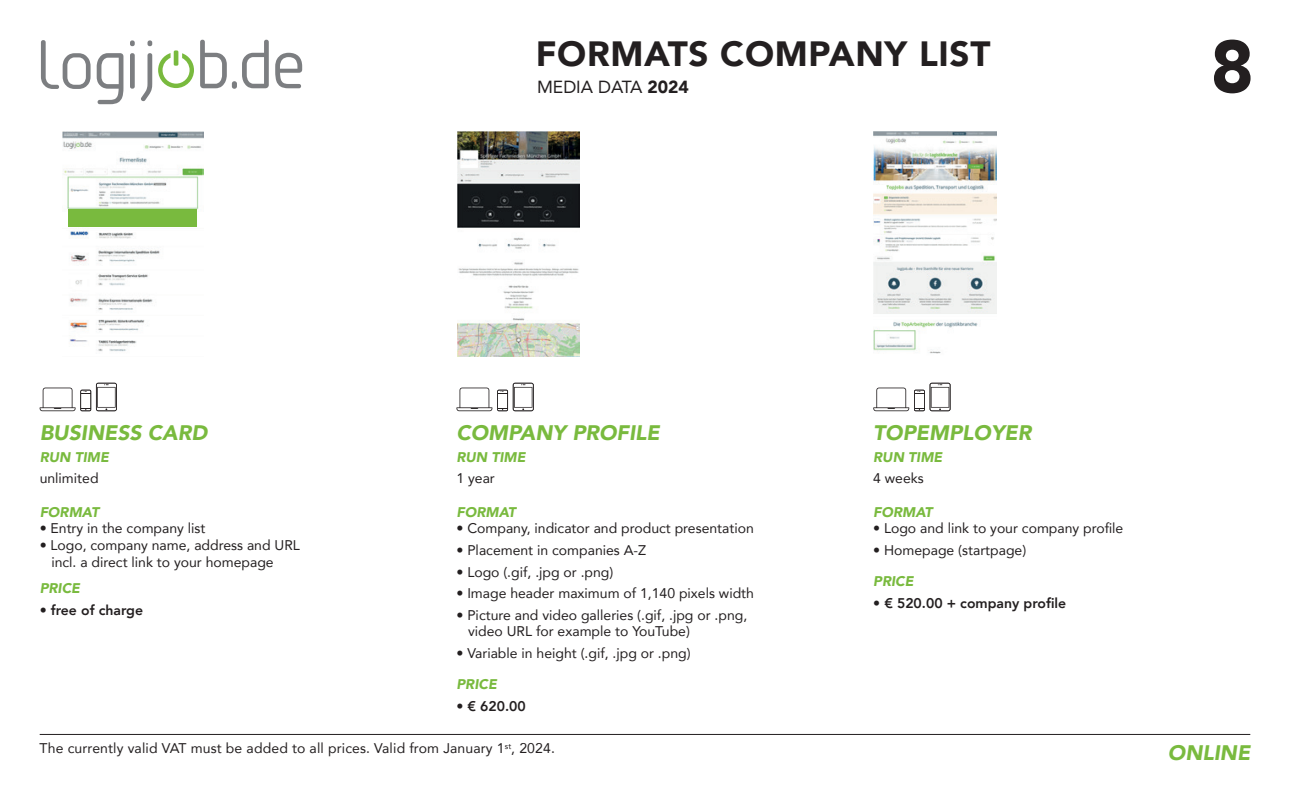
<style>
.page{position:relative;width:1290px;height:794px;background:#fff}
.page>*{position:absolute;margin:0;border:0;box-sizing:border-box;transform-origin:0 0}
.t1{font:900 73.5px "Avenir";color:#231f20}
.t2{font:900 35px "Avenir";letter-spacing:.02em;color:#231f20}
.t3{font:italic 900 21px "Avenir";color:#79ba3e}
.t4{font:17.5px "Avenir";color:#231f20}
.t5{font:14px/16.6px "Avenir";color:#231f20}
.t6{font:italic 900 14px "Avenir";color:#79ba3e}
.t7{font:800 14px "Avenir";color:#231f20}
.s1{font-weight:900}
</style>
<div class="page">
<hr style="left:40px;top:734px;width:1210px;height:1px;background:#231f20">
<svg style="left:97px;top:53px;width:26px;height:51px"></svg>
<svg style="left:130px;top:40px;width:5px;height:6px"></svg>
<svg style="left:130px;top:53px;width:5px;height:36px"></svg>
<svg style="left:147px;top:40px;width:5px;height:6px"></svg>
<svg style="left:141px;top:53px;width:11px;height:48px"></svg>
<svg style="left:200px;top:40px;width:69px;height:49px"></svg>
<svg style="left:275px;top:53px;width:27px;height:35px"></svg>
<svg style="left:41px;top:40px;width:50px;height:49px"></svg>
<svg style="left:158px;top:53px;width:36px;height:35px"></svg>
<hr style="left:174px;top:50px;width:4px;height:16px;background:#79ba3e;border-radius:2px">
<svg style="left:456px;top:383px;width:78px;height:28px"></svg>
<svg style="left:40px;top:383px;width:77px;height:28px"></svg>
<img style="left:62px;top:131px;width:141px;height:221px">
<img style="left:458px;top:131px;width:121px;height:226px">
<img style="left:873px;top:131px;width:123px;height:223px">
<div style="left:69px;top:210px;width:128px;height:17px;background:#79ba3e"></div>
<svg style="left:873px;top:383px;width:77px;height:28px"></svg>
<h2 class="t2" style="left:536px;top:24px;width:456px">FORMATS COMPANY LIST</h2>
<p class="t4" style="left:537px;top:73px;width:153px">MEDIA DATA <span class="s1">2024</span></p>
<h1 class="t1" style="left:1210px;top:4px;width:45px">8</h1>
<h3 class="t3" style="left:456px;top:415px;width:205px">COMPANY PROFILE</h3>
<p class="t6" style="left:456px;top:445px;width:71px">RUN TIME</p>
<p class="t5" style="left:456px;top:470px;width:40px">1 year</p>
<p class="t6" style="left:456px;top:500px;width:61px">FORMAT</p>
<p class="t5" style="left:456px;top:520px;width:299px">• Company, indicator and product presentation</p>
<p class="t5" style="left:456px;top:541px;width:191px">• Placement in companies A-Z</p>
<p class="t5" style="left:456px;top:563px;width:158px">• Logo (.gif, .jpg or .png)</p>
<p class="t5" style="left:456px;top:584px;width:299px">• Image header maximum of 1,140 pixels width</p>
<p class="t5" style="left:468px;top:606px;width:281px;text-indent:-12px">• Picture and video galleries (.gif, .jpg or .png, video URL for example to YouTube)</p>
<p class="t5" style="left:456px;top:644px;width:236px">• Variable in height (.gif, .jpg or .png)</p>
<p class="t6" style="left:456px;top:673px;width:42px">PRICE</p>
<p class="t7" style="left:456px;top:695px;width:71px">• € 620.00</p>
<p class="t5" style="left:40px;top:740px;width:517px">The currently valid VAT must be added to all prices. Valid from January 1<sup>st</sup>, 2024.</p>
<h3 class="t3" style="left:1168px;top:735px;width:84px">ONLINE</h3>
<h3 class="t3" style="left:40px;top:415px;width:169px">BUSINESS CARD</h3>
<p class="t6" style="left:40px;top:445px;width:71px">RUN TIME</p>
<p class="t5" style="left:40px;top:470px;width:60px">unlimited</p>
<p class="t6" style="left:40px;top:500px;width:61px">FORMAT</p>
<p class="t5" style="left:40px;top:520px;width:167px">• Entry in the company list</p>
<p class="t5" style="left:51px;top:536px;width:250px;text-indent:-12px">• Logo, company name, address and URL incl. a direct link to your homepage</p>
<p class="t6" style="left:40px;top:576px;width:42px">PRICE</p>
<p class="t7" style="left:40px;top:599px;width:105px">• free of charge</p>
<h3 class="t3" style="left:873px;top:415px;width:160px">TOPEMPLOYER</h3>
<p class="t6" style="left:873px;top:445px;width:71px">RUN TIME</p>
<p class="t5" style="left:873px;top:470px;width:52px">4 weeks</p>
<p class="t6" style="left:873px;top:500px;width:61px">FORMAT</p>
<p class="t5" style="left:873px;top:520px;width:252px">• Logo and link to your company profile</p>
<p class="t5" style="left:873px;top:541px;width:155px">• Homepage (startpage)</p>
<p class="t6" style="left:873px;top:570px;width:42px">PRICE</p>
<p class="t7" style="left:873px;top:592px;width:194px">• € 520.00 + company profile</p>
</div>
